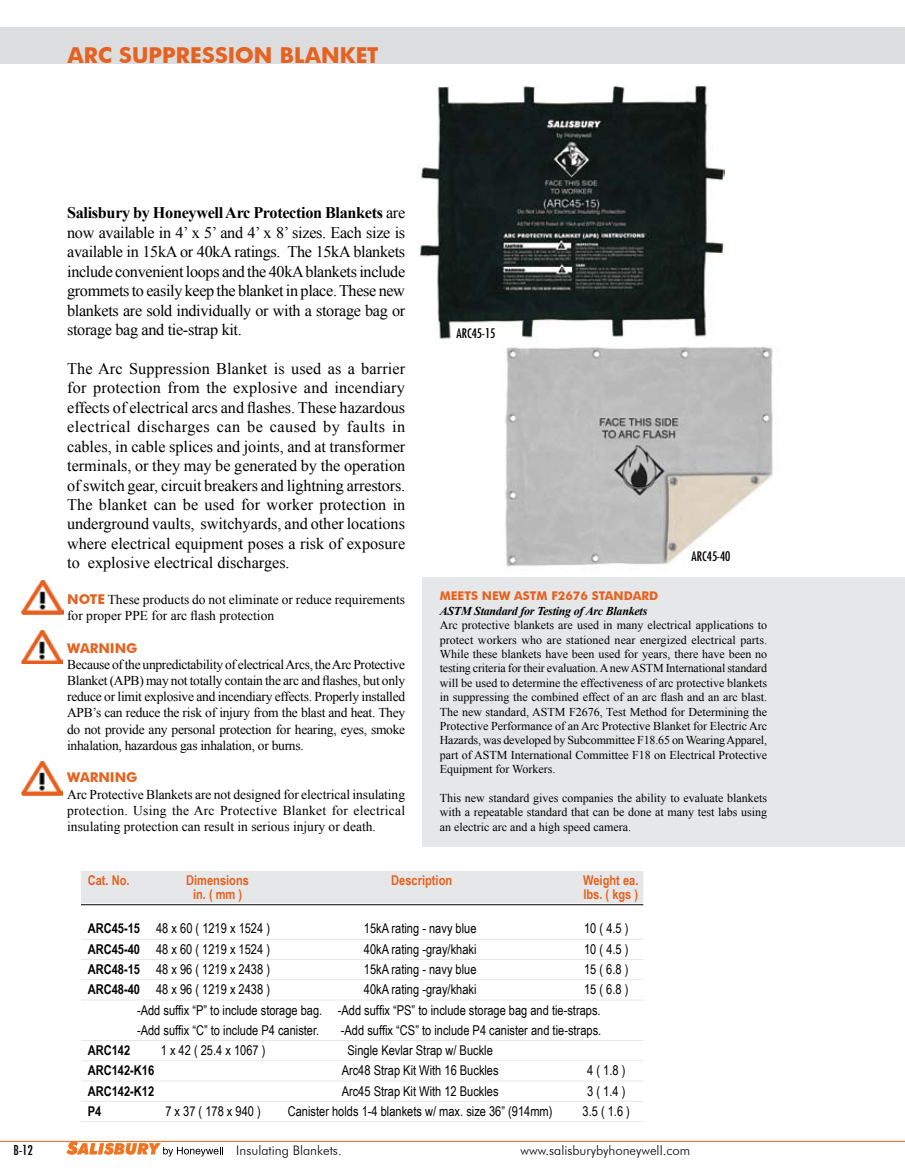
<style>
.page{position:relative;width:905px;height:1175px;background:#fff}
.page>*{position:absolute;margin:0;border:0;box-sizing:border-box;transform-origin:0 0}
.t1{font:700 21px "Futura";color:#e56220}
.t2{font:16.2px/19.5px "Times New Roman";letter-spacing:-.02em;color:#000;text-align:justify}
.t3{font:13.5px/16.2px "Times New Roman";color:#000;text-align:justify}
.t4{font:13.5px/20.2px "Arial Narrow";color:#000}
.t5{font:700 13.5px "Arial Narrow";color:#e56220}
.t6{font:700 13.5px "Arial Narrow";color:#000}
.t7{font:700 13.5px "Futura BT";color:#e56220}
.t8{font:300 13.2px "Futura BT";color:#000}
.t9{font:condensed 13.2px "Futura";color:#000}
.t10{font:condensed 12.75px "Futura";color:#000}
.t11{font:12px/14.4px "Times New Roman";color:#000;text-align:justify}
.t12{font:italic 700 12px "Times New Roman";letter-spacing:-.02em;color:#000}
.t13{font:700 12px "Futura BT";color:#e56220}
.s1{font-weight:700}
.s2{font-family:"Futura BT";font-weight:700;color:#e56220}
</style>
<div class="page">
<hr style="left:0;top:1141px;width:904px;height:1px;background:#e56220">
<svg style="left:66px;top:1141px;width:157px;height:15px"></svg>
<div style="left:0;top:27px;width:904px;height:36px;background:#dcddde"></div>
<img style="left:486px;top:346px;width:304px;height:232px">
<img style="left:418px;top:85px;width:306px;height:257px">
<div style="left:81px;top:871px;width:562px;height:18px;background:#e6e7e8"></div>
<div style="left:81px;top:885px;width:562px;height:18px;background:#e6e7e8"></div>
<hr style="left:81px;top:904px;width:562px;height:1px;background:#000">
<hr style="left:81px;top:938px;width:562px;height:1px;background:#e6e7e8">
<hr style="left:81px;top:959px;width:562px;height:1px;background:#e6e7e8">
<hr style="left:81px;top:979px;width:562px;height:1px;background:#e6e7e8">
<hr style="left:81px;top:999px;width:562px;height:1px;background:#e6e7e8">
<hr style="left:81px;top:1040px;width:562px;height:1px;background:#e6e7e8">
<hr style="left:81px;top:1060px;width:562px;height:1px;background:#e6e7e8">
<hr style="left:81px;top:1080px;width:562px;height:1px;background:#e6e7e8">
<hr style="left:81px;top:1100px;width:562px;height:1px;background:#e6e7e8">
<hr style="left:81px;top:1121px;width:562px;height:1px;background:#e6e7e8">
<img style="left:22px;top:580px;width:41px;height:34px">
<div style="left:423px;top:578px;width:481px;height:268px;background:#e6e7e8"></div>
<img style="left:21px;top:630px;width:41px;height:34px">
<img style="left:21px;top:761px;width:41px;height:34px">
<p class="t1" style="left:68px;top:41px;width:16px">ARC</p>
<p class="t1" style="left:119px;top:41px;width:261px">SU PPRESSION BLANKET</p>
<p class="t2" style="left:67px;top:203px;width:339px"><span class="s1">Salisbury by Honeywell Arc Protection Blankets</span> are now available in 4’ x 5’ and 4’ x 8’ sizes. Each size is available in 15kA or 40kA ratings. The 15kA blankets include convenient loops and the 40kA blankets include grommets to easily keep the blanket in place. These new blankets are sold individually or with a storage bag or storage bag and tie-strap kit.</p>
<p class="t2" style="left:67px;top:358px;width:340px">The Arc Suppression Blanket is used as a barrier for protection from the explosive and incendiary effects of electrical arcs and flashes. These hazardous electrical discharges can be caused by faults in cables, in cable splices and joints, and at transformer terminals, or they may be generated by the operation of switch gear, circuit breakers and lightning arrestors.<br>The blanket can be used for worker protection in underground vaults, switchyards, and other locations where electrical equipment poses a risk of exposure to explosive electrical discharges.</p>
<p class="t3" style="left:67px;top:591px;width:339px"><span class="s2">NOTE</span> These products do not eliminate or reduce requirements for proper PPE for arc flash protection</p>
<p class="t7" style="left:67px;top:639px;width:72px">WARNING</p>
<p class="t3" style="left:67px;top:656px;width:339px">Because of the unpredictability of electrical Arcs, the Arc Protective Blanket (APB) may not totally contain the arc and flashes, but only reduce or limit explosive and incendiary effects. Properly installed APB’s can reduce the risk of injury from the blast and heat. They do not provide any personal protection for hearing, eyes, smoke inhalation, hazardous gas inhalation, or burns.</p>
<p class="t7" style="left:67px;top:769px;width:72px">WARNING</p>
<p class="t3" style="left:67px;top:785px;width:339px">Arc Protective Blankets are not designed for electrical insulating protection. Using the Arc Protective Blanket for electrical insulating protection can result in serious injury or death.</p>
<p class="t10" style="left:456px;top:325px;width:40px">ARC45-15</p>
<p class="t10" style="left:691px;top:548px;width:41px">ARC45-40</p>
<p class="t13" style="left:440px;top:589px;width:220px">MEETS NEW ASTM F2676 STANDARD</p>
<p class="t12" style="left:440px;top:602px;width:209px">ASTM Standard for Testing of Arc Blankets</p>
<p class="t11" style="left:440px;top:618px;width:329px">Arc protective blankets are used in many electrical applications to protect workers who are stationed near energized electrical parts.<br>While these blankets have been used for years, there have been no testing criteria for their evaluation. A new ASTM International standard will be used to determine the effectiveness of arc protective blankets in suppressing the combined effect of an arc flash and an arc blast.<br>The new standard, ASTM F2676, Test Method for Determining the Protective Performance of an Arc Protective Blanket for Electric Arc Hazards, was developed by Subcommittee F18.65 on Wearing Apparel, part of ASTM International Committee F18 on Electrical Protective Equipment for Workers.</p>
<p class="t11" style="left:440px;top:790px;width:329px">This new standard gives companies the ability to evaluate blankets with a repeatable standard that can be done at many test labs using an electric arc and a high speed camera.</p>
<p class="t5" style="left:88px;top:869px;width:43px">Cat. No.</p>
<p class="t5" style="left:186px;top:869px;width:64px">Dimensions</p>
<p class="t5" style="left:391px;top:869px;width:62px">Description</p>
<p class="t5" style="left:583px;top:869px;width:57px">Weight ea.</p>
<p class="t5" style="left:193px;top:884px;width:51px">in. ( mm )</p>
<p class="t5" style="left:583px;top:884px;width:56px">lbs. ( kgs )</p>
<p class="t4" style="left:88px;top:918px;width:184px"><span class="s1">ARC45-15</span> 48 x 60 ( 1219 x 1524 )</p>
<p class="t4" style="left:364px;top:918px;width:114px">15kA rating - navy blue</p>
<p class="t4" style="left:584px;top:918px;width:46px">10 ( 4.5 )</p>
<p class="t4" style="left:88px;top:938px;width:184px"><span class="s1">ARC45-40</span> 48 x 60 ( 1219 x 1524 )</p>
<p class="t4" style="left:364px;top:938px;width:114px">40kA rating -gray/khaki</p>
<p class="t4" style="left:584px;top:938px;width:46px">10 ( 4.5 )</p>
<p class="t4" style="left:88px;top:958px;width:184px"><span class="s1">ARC48-15</span> 48 x 96 ( 1219 x 2438 )</p>
<p class="t4" style="left:364px;top:958px;width:114px">15kA rating - navy blue</p>
<p class="t4" style="left:584px;top:958px;width:46px">15 ( 6.8 )</p>
<p class="t4" style="left:88px;top:978px;width:184px"><span class="s1">ARC48-40</span> 48 x 96 ( 1219 x 2438 )</p>
<p class="t4" style="left:364px;top:978px;width:114px">40kA rating -gray/khaki</p>
<p class="t4" style="left:137px;top:978px;width:493px;text-indent:447px">15 ( 6.8 ) -Add suffix “P” to include storage bag. -Add suffix “PS” to include storage bag and tie-straps.<br>-Add suffix “C” to include P4 canister.</p>
<p class="t4" style="left:341px;top:1019px;width:262px">-Add suffix “CS” to include P4 canister and tie-straps.</p>
<p class="t6" style="left:88px;top:1040px;width:44px">ARC142</p>
<p class="t4" style="left:161px;top:1039px;width:106px">1 x 42 ( 25.4 x 1067 )</p>
<p class="t4" style="left:347px;top:1039px;width:147px">Single Kevlar Strap w/ Buckle</p>
<p class="t6" style="left:88px;top:1060px;width:68px">ARC142-K16</p>
<p class="t4" style="left:342px;top:1059px;width:158px">Arc48 Strap Kit With 16 Buckles</p>
<p class="t4" style="left:587px;top:1059px;width:40px">4 ( 1.8 )</p>
<p class="t6" style="left:88px;top:1080px;width:68px">ARC142-K12</p>
<p class="t4" style="left:342px;top:1080px;width:158px">Arc45 Strap Kit With 12 Buckles</p>
<p class="t4" style="left:587px;top:1080px;width:40px">3 ( 1.4 )</p>
<p class="t6" style="left:88px;top:1100px;width:15px">P4</p>
<p class="t4" style="left:165px;top:1100px;width:97px">7 x 37 ( 178 x 940 )</p>
<p class="t4" style="left:288px;top:1100px;width:266px">Canister holds 1-4 blankets w/ max. size 36” (914mm)</p>
<p class="t4" style="left:582px;top:1100px;width:49px">3.5 ( 1.6 )</p>
<p class="t9" style="left:14px;top:1141px;width:21px">B-12</p>
<p class="t8" style="left:236px;top:1141px;width:107px">Insulating Blankets.</p>
<p class="t8" style="left:520px;top:1141px;width:171px">www.salisburybyhoneywell.com</p>
</div>
